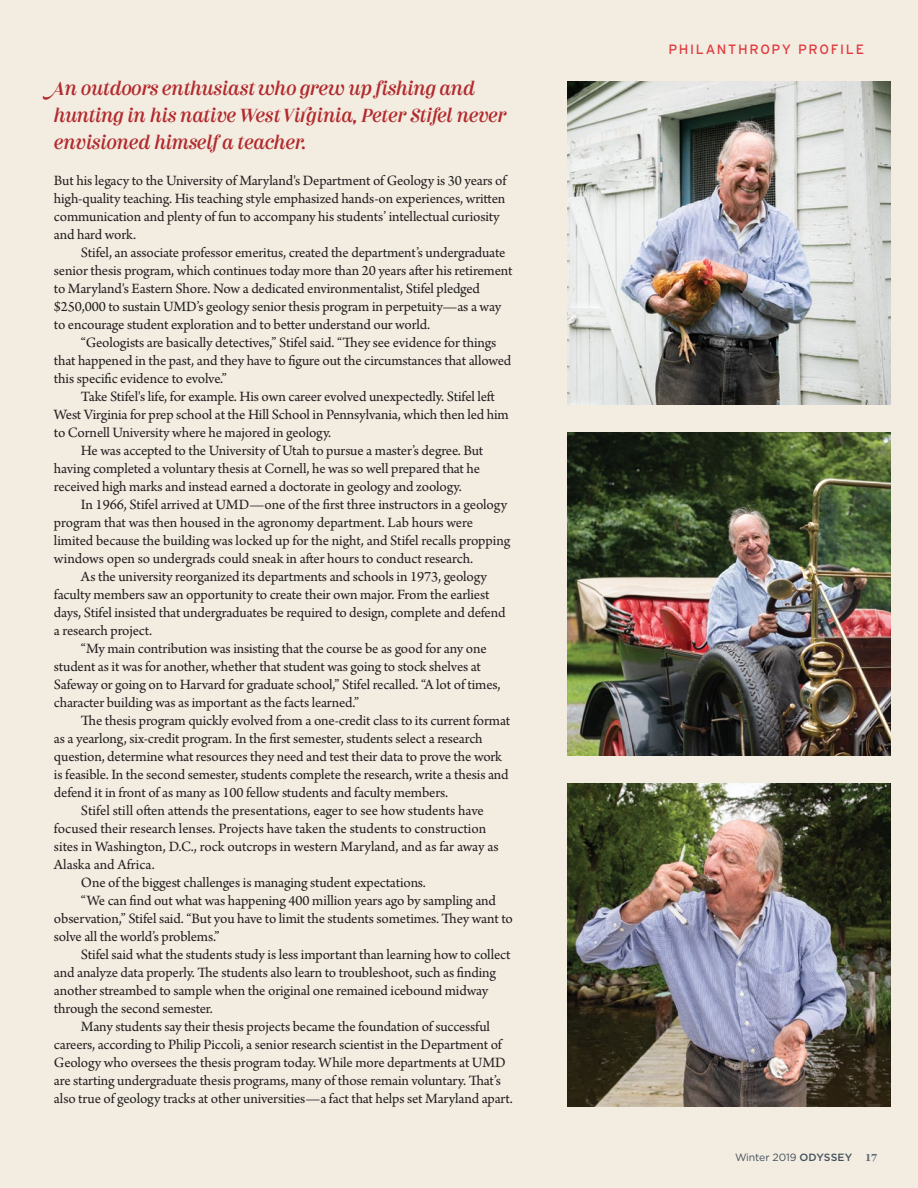
<style>
.page{position:relative;width:918px;height:1188px;background:#f3ece1}
.page>*{position:absolute;margin:0;border:0;box-sizing:border-box;transform-origin:0 0}
.Arno_Body_Copy-1st_p{font:italic 16.5px/27px "Couturier";letter-spacing:-.01em;color:#b22b2e}
.Arno_Body_Copy-1st_p-2{font:15px/18px "Arno Pro";letter-spacing:-.01em;color:#231f20}
.Interstate-Section_N{font:13.5px "Interstate";letter-spacing:.125em;color:#e03a3e}
.t1{font:10.5px "Gotham";letter-spacing:-.01em;color:#44515c}
.s1{font-weight:500}
.s2{font-family:"Arno Pro Bold Sm Text";font-size:12px;color:#5f6874}
</style>
<div class="page">
<img style="left:567px;top:81px;width:324px;height:324px">
<img style="left:567px;top:783px;width:324px;height:324px">
<img style="left:567px;top:432px;width:324px;height:324px">
<p class="Arno_Body_Copy-1st_p" style="left:54px;top:76px;width:452px">An outdoors enthusiast who grew up fishing and hunting in his native West Virginia, Peter Stifel never envisioned himself a teacher.</p>
<p class="Arno_Body_Copy-1st_p-2" style="left:54px;top:173px;width:454px">But his legacy to the University of Maryland's Department of Geology is 30 years of high-quality teaching. His teaching style emphasized hands-on experiences, written communication and plenty of fun to accompany his students’ intellectual curiosity and hard work.</p>
<p class="Arno_Body_Copy-1st_p-2" style="left:54px;top:245px;width:460px;text-indent:27px">Stifel, an associate professor emeritus, created the department’s undergraduate senior thesis program, which continues today more than 20 years after his retirement to Maryland's Eastern Shore. Now a dedicated environmentalist, Stifel pledged $250,000 to sustain UMD’s geology senior thesis program in perpetuity—as a way to encourage student exploration and to better understand our world.</p>
<p class="Arno_Body_Copy-1st_p-2" style="left:54px;top:335px;width:459px;text-indent:27px">“Geologists are basically detectives,” Stifel said. “They see evidence for things that happened in the past, and they have to figure out the circumstances that allowed this specific evidence to evolve.”</p>
<p class="Arno_Body_Copy-1st_p-2" style="left:54px;top:389px;width:456px;text-indent:27px">Take Stifel's life, for example. His own career evolved unexpectedly. Stifel left<br>West Virginia for prep school at the Hill School in Pennsylvania, which then led him to Cornell University where he majored in geology.</p>
<p class="Arno_Body_Copy-1st_p-2" style="left:54px;top:443px;width:431px;text-indent:27px">He was accepted to the University of Utah to pursue a master’s degree. But having completed a voluntary thesis at Cornell, he was so well prepared that he received high marks and instead earned a doctorate in geology and zoology.</p>
<p class="Arno_Body_Copy-1st_p-2" style="left:54px;top:497px;width:458px;text-indent:27px">In 1966, Stifel arrived at UMD—one of the first three instructors in a geology program that was then housed in the agronomy department. Lab hours were limited because the building was locked up for the night, and Stifel recalls propping windows open so undergrads could sneak in after hours to conduct research.</p>
<p class="Arno_Body_Copy-1st_p-2" style="left:54px;top:569px;width:453px;text-indent:27px">As the university reorganized its departments and schools in 1973, geology faculty members saw an opportunity to create their own major. From the earliest days, Stifel insisted that undergraduates be required to design, complete and defend a research project.</p>
<p class="Arno_Body_Copy-1st_p-2" style="left:54px;top:641px;width:448px;text-indent:27px">“My main contribution was insisting that the course be as good for any one student as it was for another, whether that student was going to stock shelves at Safeway or going on to Harvard for graduate school,” Stifel recalled. “A lot of times, character building was as important as the facts learned.”</p>
<p class="Arno_Body_Copy-1st_p-2" style="left:54px;top:713px;width:458px;text-indent:27px">The thesis program quickly evolved from a one-credit class to its current format as a yearlong, six-credit program. In the first semester, students select a research question, determine what resources they need and test their data to prove the work is feasible. In the second semester, students complete the research, write a thesis and defend it in front of as many as 100 fellow students and faculty members.</p>
<p class="Arno_Body_Copy-1st_p-2" style="left:54px;top:803px;width:446px;text-indent:27px">Stifel still often attends the presentations, eager to see how students have focused their research lenses. Projects have taken the students to construction sites in Washington, D.C., rock outcrops in western Maryland, and as far away as Alaska and Africa.</p>
<p class="Arno_Body_Copy-1st_p-2" style="left:81px;top:875px;width:347px">One of the biggest challenges is managing student expectations.</p>
<p class="Arno_Body_Copy-1st_p-2" style="left:54px;top:893px;width:460px;text-indent:27px">“We can find out what was happening 400 million years ago by sampling and observation,” Stifel said. “But you have to limit the students sometimes. They want to solve all the world’s problems.”</p>
<p class="Arno_Body_Copy-1st_p-2" style="left:54px;top:947px;width:458px;text-indent:27px">Stifel said what the students study is less important than learning how to collect and analyze data properly. The students also learn to troubleshoot, such as finding another streambed to sample when the original one remained icebound midway through the second semester.</p>
<p class="Arno_Body_Copy-1st_p-2" style="left:54px;top:1019px;width:460px;text-indent:27px">Many students say their thesis projects became the foundation of successful careers, according to Philip Piccoli, a senior research scientist in the Department of Geology who oversees the thesis program today. While more departments at UMD are starting undergraduate thesis programs, many of those remain voluntary. That’s also true of geology tracks at other universities—a fact that helps set Maryland apart.</p>
<p class="Interstate-Section_N" style="left:668px;top:41px;width:197px">PHILANTHROPY PROFILE</p>
<p class="t1" style="left:735px;top:1151px;width:144px">Winter 2019 <span class="s1">ODYSSEY</span> <span class="s2">17</span></p>
</div>
